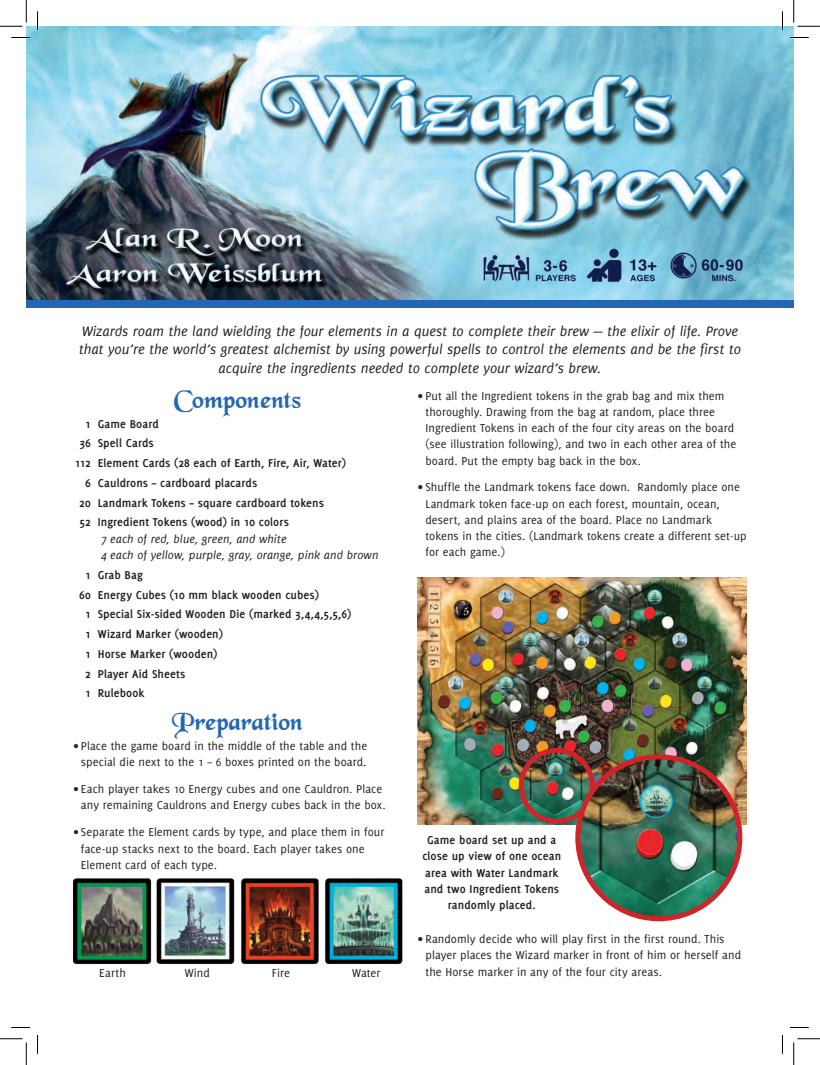
<style>
.page{position:relative;width:820px;height:1065px;background:#fff}
.page>*{position:absolute;margin:0;border:0;box-sizing:border-box;transform-origin:0 0}
.t1{font:22.5px "Swordsman Bold SWFTE";letter-spacing:.01em;color:#2267b3}
.t2{font:italic 15px/18.8px "Delicious";letter-spacing:-.005em;color:#231f20;text-align:center}
.t3{font:12.5px/16.2px "Delicious";letter-spacing:.005em;color:#231f20}
.t4{font:700 12.5px/16.2px "Delicious";letter-spacing:.005em;color:#231f20;text-align:center}
.t5{font:italic 12.5px/16.2px "Delicious";letter-spacing:.005em;color:#231f20}
</style>
<div class="page">
<img style="left:26px;top:26px;width:767px;height:274px">
<img style="left:73px;top:878px;width:329px;height:87px">
<img style="left:417px;top:578px;width:329px;height:247px">
<div style="left:26px;top:300px;width:767px;height:7px;background:#2267b3"></div>
<img style="left:521px;top:750px;width:71px;height:71px;border-radius:36px">
<div style="left:518px;top:748px;width:76px;height:76px;border:5px solid #d1232a;border-radius:50%"></div>
<img style="left:577px;top:757px;width:162px;height:162px;border-radius:81px">
<div style="left:575px;top:754px;width:167px;height:167px;border:5px solid #d1232a;border-radius:50%"></div>
<svg style="left:11px;top:37px;width:19px;height:1px"></svg>
<svg style="left:789px;top:37px;width:19px;height:1px"></svg>
<svg style="left:11px;top:1027px;width:19px;height:1px"></svg>
<svg style="left:790px;top:1027px;width:18px;height:1px"></svg>
<svg style="left:37px;top:11px;width:1px;height:19px"></svg>
<svg style="left:37px;top:1035px;width:1px;height:19px"></svg>
<svg style="left:781px;top:12px;width:1px;height:18px"></svg>
<svg style="left:781px;top:1035px;width:1px;height:18px"></svg>
<svg style="left:0;top:0;width:27px;height:27px"></svg>
<svg style="left:0;top:1039px;width:27px;height:26px"></svg>
<svg style="left:793px;top:0;width:26px;height:27px"></svg>
<svg style="left:793px;top:1039px;width:26px;height:26px"></svg>
<p class="t2" style="left:79px;top:321px;width:663px">Wizards roam the land wielding the four elements in a quest to complete their brew — the elixir of life. Prove that you’re the world’s greatest alchemist by using powerful spells to control the elements and be the first to acquire the ingredients needed to complete your wizard’s brew.</p>
<h1 class="t1" style="left:174px;top:390px;width:129px">Components</h1>
<p class="t4" style="left:85px;top:415px;width:75px">1 Game Board</p>
<p class="t4" style="left:79px;top:435px;width:76px">36 Spell Cards</p>
<p class="t4" style="left:75px;top:455px;width:272px">112 Element Cards (28 each of Earth, Fire, Air, Water)</p>
<p class="t4" style="left:85px;top:475px;width:174px">6 Cauldrons – cardboard placards</p>
<p class="t4" style="left:79px;top:494px;width:246px">20 Landmark Tokens – square cardboard tokens</p>
<p class="t4" style="left:79px;top:514px;width:211px">52 Ingredient Tokens (wood) in 10 colors</p>
<p class="t5" style="left:101px;top:531px;width:279px">7 each of red, blue, green, and white<br>4 each of yellow, purple, gray, orange, pink and brown</p>
<p class="t4" style="left:85px;top:566px;width:59px">1 Grab Bag</p>
<p class="t4" style="left:79px;top:586px;width:241px">60 Energy Cubes (10 mm black wooden cubes)</p>
<p class="t4" style="left:85px;top:606px;width:268px">1 Special Six-sided Wooden Die (marked 3,4,4,5,5,6)</p>
<p class="t4" style="left:85px;top:626px;width:139px">1 Wizard Marker (wooden)</p>
<p class="t4" style="left:85px;top:646px;width:134px">1 Horse Marker (wooden)</p>
<p class="t4" style="left:85px;top:665px;width:102px">2 Player Aid Sheets</p>
<p class="t4" style="left:85px;top:685px;width:61px">1 Rulebook</p>
<h1 class="t1" style="left:172px;top:712px;width:132px">Preparation</h1>
<p class="t3" style="left:73px;top:738px;width:295px;text-align:center">∑ Place the game board in the middle of the table and the special die next to the 1 – 6 boxes printed on the board.</p>
<p class="t3" style="left:73px;top:781px;width:314px;text-align:right">∑ Each player takes 10 Energy cubes and one Cauldron. Place any remaining Cauldrons and Energy cubes back in the box.</p>
<p class="t3" style="left:81px;top:824px;width:305px;text-indent:-8px">∑ Separate the Element cards by type, and place them in four face-up stacks next to the board. Each player takes one<br>Element card of each type.</p>
<p class="t3" style="left:99px;top:965px;width:28px">Earth</p>
<p class="t3" style="left:185px;top:965px;width:27px">Wind</p>
<p class="t3" style="left:272px;top:965px;width:20px">Fire</p>
<p class="t3" style="left:352px;top:965px;width:30px">Water</p>
<p class="t3" style="left:425px;top:387px;width:312px;text-indent:-8px">∑ Put all the Ingredient tokens in the grab bag and mix them thoroughly. Drawing from the bag at random, place three Ingredient Tokens in each of the four city areas on the board (see illustration following), and two in each other area of the board. Put the empty bag back in the box.</p>
<p class="t3" style="left:425px;top:479px;width:322px;text-indent:-8px">∑ Shuffle the Landmark tokens face down. Randomly place one Landmark token face-up on each forest, mountain, ocean, desert, and plains area of the board. Place no Landmark tokens in the cities. (Landmark tokens create a different set-up for each game.)</p>
<p class="t4" style="left:422px;top:832px;width:140px">Game board set up and a close up view of one ocean area with Water Landmark and two Ingredient Tokens randomly placed.</p>
<p class="t3" style="left:425px;top:931px;width:317px;text-indent:-8px">∑ Randomly decide who will play first in the first round. This player places the Wizard marker in front of him or herself and the Horse marker in any of the four city areas.</p>
</div>
